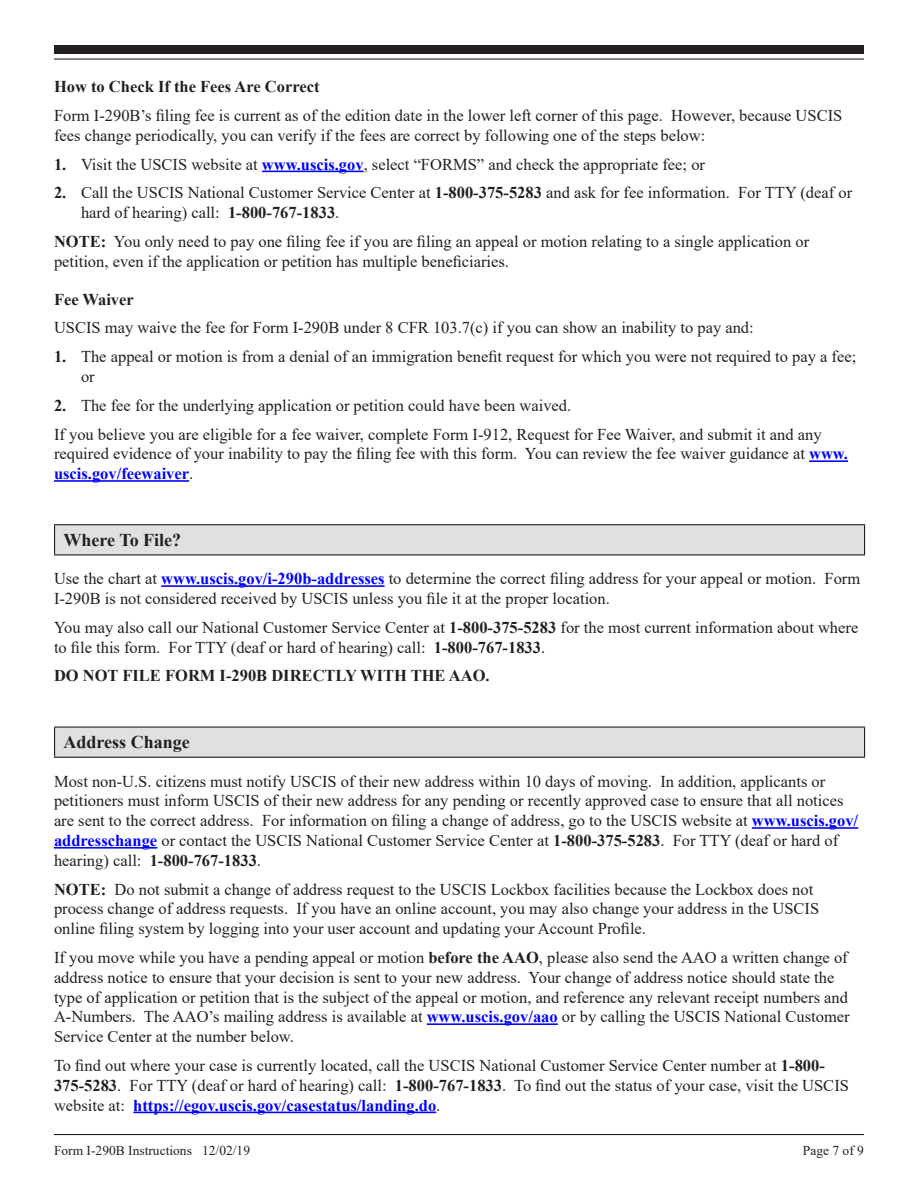
<style>
.page{position:relative;width:918px;height:1188px;background:#fff}
.page>*{position:absolute;margin:0;border:0;box-sizing:border-box;transform-origin:0 0}
.Section_Heading{font:700 18px "Times New Roman";color:#231f20}
.Body_1{font:16.5px/19.8px "Times New Roman";color:#231f20}
.Sub_Heading_2{font:700 16.5px "Times New Roman";color:#231f20}
.Body_1-2{font:700 16.5px "Times New Roman";color:#231f20}
.t1{font:13.5px "Times New Roman";color:#231f20}
.s1{font-weight:700}
.s2{font-weight:700;color:#00f}
</style>
<div class="page">
<hr style="left:54px;top:1134px;width:810px;height:1px;background:#231f20">
<div style="left:54px;top:45px;width:810px;height:9px;background:#231f20"></div>
<hr style="left:54px;top:58px;width:810px;height:2px;background:#231f20">
<hr style="left:262px;top:171px;width:102px;height:1px;background:#00f">
<hr style="left:809px;top:460px;width:39px;height:2px;background:#00f">
<hr style="left:54px;top:480px;width:135px;height:2px;background:#00f">
<hr style="left:161px;top:585px;width:224px;height:2px;background:#00f">
<hr style="left:752px;top:827px;width:106px;height:2px;background:#00f">
<hr style="left:54px;top:847px;width:103px;height:2px;background:#00f">
<hr style="left:427px;top:1023px;width:131px;height:2px;background:#00f">
<hr style="left:133px;top:1112px;width:303px;height:1px;background:#00f">
<div style="left:55px;top:525px;width:810px;height:30px;background:#e0e0e0"></div>
<hr style="left:54px;top:524px;width:811px;height:1px;background:#231f20">
<svg style="left:54px;top:525px;width:1px;height:29px"></svg>
<svg style="left:864px;top:525px;width:1px;height:29px"></svg>
<hr style="left:54px;top:554px;width:811px;height:1px;background:#231f20">
<div style="left:55px;top:727px;width:810px;height:30px;background:#e0e0e0"></div>
<hr style="left:54px;top:726px;width:811px;height:2px;background:#231f20">
<svg style="left:54px;top:728px;width:1px;height:29px"></svg>
<svg style="left:864px;top:728px;width:1px;height:29px"></svg>
<hr style="left:54px;top:757px;width:811px;height:1px;background:#231f20">
<p class="Sub_Heading_2" style="left:54px;top:75px;width:267px">How to Check If the Fees Are Correct</p>
<p class="Body_1" style="left:54px;top:105px;width:790px">Form I-290B’s filing fee is current as of the edition date in the lower left corner of this page. However, because USCIS fees change periodically, you can verify if the fees are correct by following one of the steps below:</p>
<p class="Body_1" style="left:54px;top:154px;width:653px"><span class="s1">1.</span> Visit the USCIS website at <span class="s2">www.uscis.gov</span>, select “FORMS” and check the appropriate fee; or</p>
<p class="Body_1" style="left:81px;top:182px;width:773px;text-indent:-27px"><span class="s1">2.</span> Call the USCIS National Customer Service Center at <span class="s1">1-800-375-5283</span> and ask for fee information. For TTY (deaf or hard of hearing) call: <span class="s1">1-800-767-1833</span>.</p>
<p class="Body_1" style="left:54px;top:231px;width:757px"><span class="s1">NOTE:</span> You only need to pay one filing fee if you are filing an appeal or motion relating to a single application or petition, even if the application or petition has multiple beneficiaries.</p>
<p class="Sub_Heading_2" style="left:54px;top:287px;width:81px">Fee Waiver</p>
<p class="Body_1" style="left:54px;top:317px;width:701px">USCIS may waive the fee for Form I-290B under 8 CFR 103.7(c) if you can show an inability to pay and:</p>
<p class="Body_1" style="left:81px;top:346px;width:777px;text-indent:-27px"><span class="s1">1.</span> The appeal or motion is from a denial of an immigration benefit request for which you were not required to pay a fee; or</p>
<p class="Body_1" style="left:54px;top:395px;width:519px"><span class="s1">2.</span> The fee for the underlying application or petition could have been waived.</p>
<p class="Body_1" style="left:54px;top:424px;width:796px">If you believe you are eligible for a fee waiver, complete Form I-912, Request for Fee Waiver, and submit it and any required evidence of your inability to pay the filing fee with this form. You can review the fee waiver guidance at <span class="s2">www. uscis.gov/feewaiver</span>.</p>
<h2 class="Section_Heading" style="left:64px;top:527px;width:119px">Where To File?</h2>
<p class="Body_1" style="left:54px;top:568px;width:808px">Use the chart at <span class="s2">www.uscis.gov/i-290b-addresses</span> to determine the correct filing address for your appeal or motion. Form<br>I-290B is not considered received by USCIS unless you file it at the proper location.</p>
<p class="Body_1" style="left:54px;top:617px;width:806px">You may also call our National Customer Service Center at <span class="s1">1-800-375-5283</span> for the most current information about where to file this form. For TTY (deaf or hard of hearing) call: <span class="s1">1-800-767-1833</span>.</p>
<p class="Body_1-2" style="left:54px;top:664px;width:437px">DO NOT FILE FORM I-290B DIRECTLY WITH THE AAO.</p>
<h2 class="Section_Heading" style="left:64px;top:729px;width:128px">Address Change</h2>
<p class="Body_1" style="left:54px;top:771px;width:806px">Most non-U.S. citizens must notify USCIS of their new address within 10 days of moving. In addition, applicants or petitioners must inform USCIS of their new address for any pending or recently approved case to ensure that all notices are sent to the correct address. For information on filing a change of address, go to the USCIS website at <span class="s2">www.uscis.gov/ addresschange</span> or contact the USCIS National Customer Service Center at <span class="s1">1-800-375-5283</span>. For TTY (deaf or hard of hearing) call: <span class="s1">1-800-767-1833</span>.</p>
<p class="Body_1" style="left:54px;top:879px;width:767px"><span class="s1">NOTE:</span> Do not submit a change of address request to the USCIS Lockbox facilities because the Lockbox does not process change of address requests. If you have an online account, you may also change your address in the USCIS online filing system by logging into your user account and updating your Account Profile.</p>
<p class="Body_1" style="left:54px;top:947px;width:797px">If you move while you have a pending appeal or motion <span class="s1">before the AAO</span>, please also send the AAO a written change of address notice to ensure that your decision is sent to your new address. Your change of address notice should state the type of application or petition that is the subject of the appeal or motion, and reference any relevant receipt numbers and A-Numbers. The AAO’s mailing address is available at <span class="s2">www.uscis.gov/aao</span> or by calling the USCIS National Customer Service Center at the number below.</p>
<p class="Body_1" style="left:54px;top:1055px;width:797px">To find out where your case is currently located, call the USCIS National Customer Service Center number at <span class="s1">1-800-<br>375-5283</span>. For TTY (deaf or hard of hearing) call: <span class="s1">1-800-767-1833</span>. To find out the status of your case, visit the USCIS website at: <span class="s2">https://egov.uscis.gov/casestatus/landing.do</span>.</p>
<p class="t1" style="left:54px;top:1141px;width:198px">Form I-290B Instructions 12/02/19</p>
<p class="t1" style="left:803px;top:1141px;width:63px">Page 7 of 9</p>
</div>
